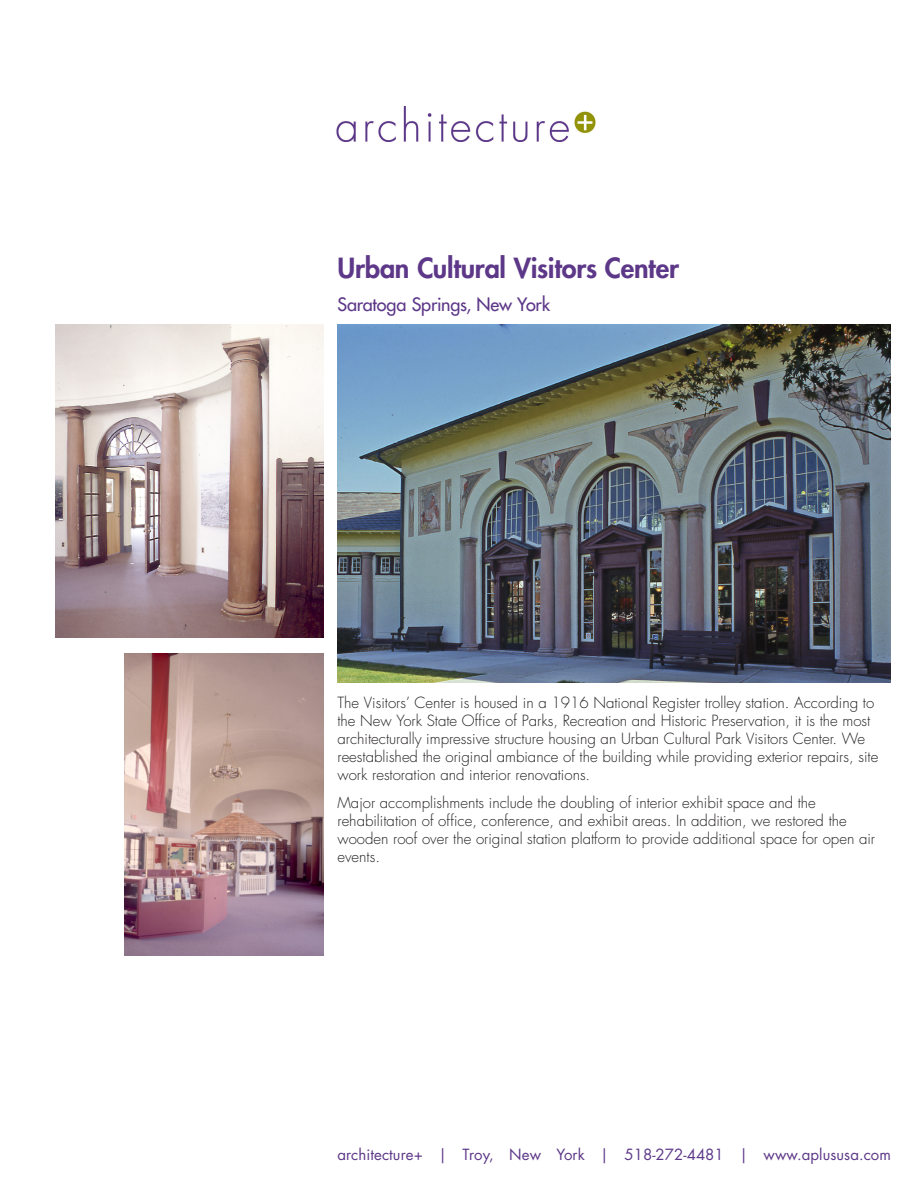
<style>
.page{position:relative;width:918px;height:1188px;background:#fff}
.page>*{position:absolute;margin:0;border:0;box-sizing:border-box;transform-origin:0 0}
.Heading{font:800 27px "Futura Std";letter-spacing:-.01em;color:#5d3889}
.Heading-2{font:500 18px "Futura Std";letter-spacing:-.01em;color:#5d3889}
.Body{font:300 15px/18px "Futura Std";color:#231f20}
.t1{font:15px "Futura Std";letter-spacing:.005em;color:#5d3889}
</style>
<div class="page">
<img style="left:338px;top:324px;width:553px;height:359px">
<img style="left:56px;top:324px;width:268px;height:313px">
<img style="left:124px;top:653px;width:200px;height:303px">
<img style="left:336px;top:107px;width:260px;height:35px">
<p class="Heading" style="left:338px;top:251px;width:343px">Urban Cultural Visitors Center</p>
<p class="Heading-2" style="left:338px;top:293px;width:214px">Saratoga Springs, New York</p>
<p class="Body" style="left:338px;top:694px;width:542px">The Visitors’ Center is housed in a 1916 National Register trolley station. According to the New York State Office of Parks, Recreation and Historic Preservation, it is the most architecturally impressive structure housing an Urban Cultural Park Visitors Center. We reestablished the original ambiance of the building while providing exterior repairs, site work restoration and interior renovations.</p>
<p class="Body" style="left:338px;top:794px;width:539px">Major accomplishments include the doubling of interior exhibit space and the rehabilitation of office, conference, and exhibit areas. In addition, we restored the wooden roof over the original station platform to provide additional space for open air events.</p>
<p class="t1" style="left:338px;top:1145px;width:555px">architecture+ | Troy, New York | 518-272-4481 | www.aplususa.com</p>
</div>
